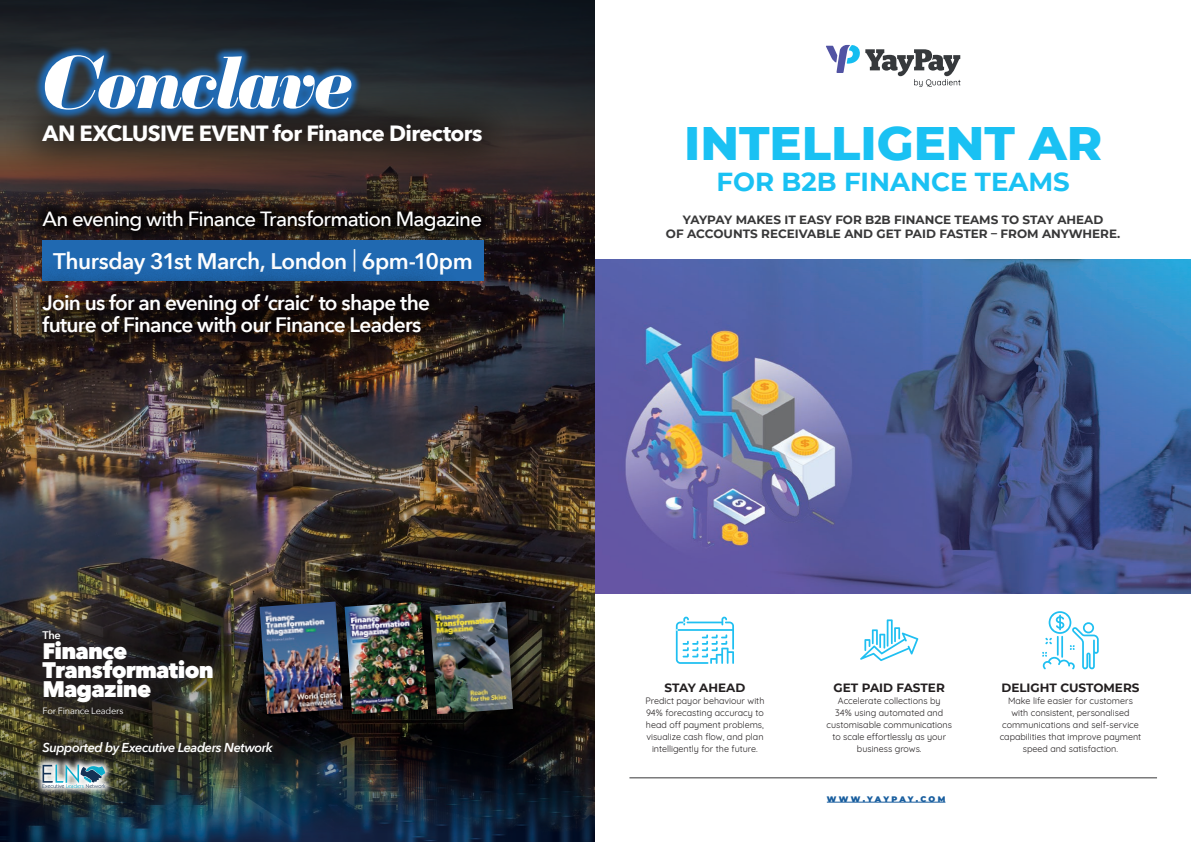
<style>
.page{position:relative;width:1191px;height:842px;background:#fff}
.page>*{position:absolute;margin:0;border:0;box-sizing:border-box;transform-origin:0 0}
.t1{font:italic 74.3px "Sybarite Large";letter-spacing:-.025em;color:#fff}
.t2{font:800 48px "Montserrat";color:#1ac1f3}
.t3{font:700 26px "Montserrat";color:#1ac1f3}
.t4{font:600 22.5px "Avenir Next";letter-spacing:-.02em;color:#fff}
.t5{font:800 22.5px/18.7px "Avenir Next";letter-spacing:-.035em;color:#fff}
.t6{font:700 22px "Avenir Next";letter-spacing:-.03em;color:#fff}
.t7{font:600 20.8px/21.9px "Avenir Next";letter-spacing:-.035em;color:#fff}
.t8{font:500 20.5px "Avenir Next";letter-spacing:-.04em;color:#fff}
.t9{font:italic 600 12.9px "Avenir Next";letter-spacing:-.035em;color:#fff}
.t10{font:700 12px/14.4px "Montserrat";color:#383839;text-align:center}
.t11{font:700 12px "Montserrat";color:#231f20}
.t12{font:600 11px "Avenir Next";color:#fff}
.t13{font:9.2px "Avenir Next";letter-spacing:-.025em;color:#fff}
.t14{font:9px/12px "Quicksand";color:#231f20;text-align:center}
.t15{font:900 8px "Montserrat";letter-spacing:.285em;color:#175d9e}
.s1{font-weight:400}
</style>
<div class="page">
<img style="left:0;top:283px;width:595px;height:559px">
<svg style="left:0;top:0;width:595px;height:283px;background:#212023"></svg>
<div style="left:2px;top:83px;width:521px;height:101px;background:#231f20;opacity:.7"></div>
<svg style="left:34px;top:44px;width:328px;height:76px;background:#234d76"></svg>
<div style="left:244px;top:586px;width:285px;height:144px;background:#231f20;opacity:.9"></div>
<img style="left:259px;top:601px;width:254px;height:113px">
<div style="left:19px;top:607px;width:217px;height:130px;background:#231f20;opacity:.8"></div>
<div style="left:20px;top:719px;width:276px;height:59px;background:#231f20;opacity:.8"></div>
<svg style="left:35px;top:757px;width:78px;height:39px;background:#62645a"></svg>
<svg style="left:43px;top:764px;width:62px;height:24px"></svg>
<svg style="left:26px;top:194px;width:472px;height:54px;background:#231914"></svg>
<div style="left:43px;top:240px;width:441px;height:41px;background:#2069b1"></div>
<div style="left:10px;top:261px;width:451px;height:104px;background:#231f20;opacity:.7"></div>
<svg style="left:826px;top:45px;width:134px;height:42px"></svg>
<svg style="left:676px;top:617px;width:58px;height:47px"></svg>
<svg style="left:860px;top:619px;width:58px;height:42px"></svg>
<svg style="left:1045px;top:611px;width:53px;height:58px"></svg>
<hr style="left:827px;top:802px;width:118px;height:1px;background:#175d9e">
<hr style="left:629px;top:778px;width:528px;height:1px;background:#383839">
<img style="left:595px;top:259px;width:596px;height:335px">
<p class="t1" style="left:43px;top:36px;width:314px">Conclave</p>
<p class="t6" style="left:43px;top:115px;width:441px">AN EXCLUSIVE EVENT for Finance Directors</p>
<p class="t8" style="left:43px;top:202px;width:441px">An evening with Finance Transformation Magazine</p>
<p class="t4" style="left:53px;top:242px;width:421px">Thursday 31st March, London <span class="s1">|</span> 6pm-10pm</p>
<p class="t7" style="left:43px;top:291px;width:389px">Join us for an evening of ‘craic’ to shape the future of Finance with our Finance Leaders</p>
<p class="t12" style="left:43px;top:625px;width:20px">The</p>
<p class="t5" style="left:43px;top:642px;width:173px">Finance<br>Transformation<br>Magazine</p>
<p class="t13" style="left:43px;top:702px;width:82px">For Finance Leaders</p>
<p class="t9" style="left:43px;top:737px;width:231px">Supported by Executive Leaders Network</p>
<p class="t2" style="left:684px;top:108px;width:420px">INTELLIGENT AR</p>
<p class="t3" style="left:716px;top:163px;width:355px">FOR B2B FINANCE TEAMS</p>
<p class="t10" style="left:666px;top:211px;width:456px">YAYPAY MAKES IT EASY FOR B2B FINANCE TEAMS TO STAY AHEAD<br>OF ACCOUNTS RECEIVABLE AND GET PAID FASTER – FROM ANYWHERE.</p>
<p class="t11" style="left:664px;top:679px;width:82px">STAY AHEAD</p>
<p class="t14" style="left:645px;top:694px;width:120px">Predict payor behaviour with<br>94% forecasting accuracy to head off payment problems, visualize cash flow, and plan intelligently for the future.</p>
<p class="t11" style="left:833px;top:679px;width:113px">GET PAID FASTER</p>
<p class="t14" style="left:826px;top:694px;width:127px">Accelerate collections by<br>34% using automated and customisable communications to scale effortlessly as your business grows.</p>
<p class="t15" style="left:827px;top:793px;width:120px">WWW.YAYPAY.COM</p>
<p class="t11" style="left:1001px;top:679px;width:140px">DELIGHT CUSTOMERS</p>
<p class="t14" style="left:999px;top:694px;width:143px">Make life easier for customers with consistent, personalised communications and self-service capabilities that improve payment speed and satisfaction.</p>
</div>
